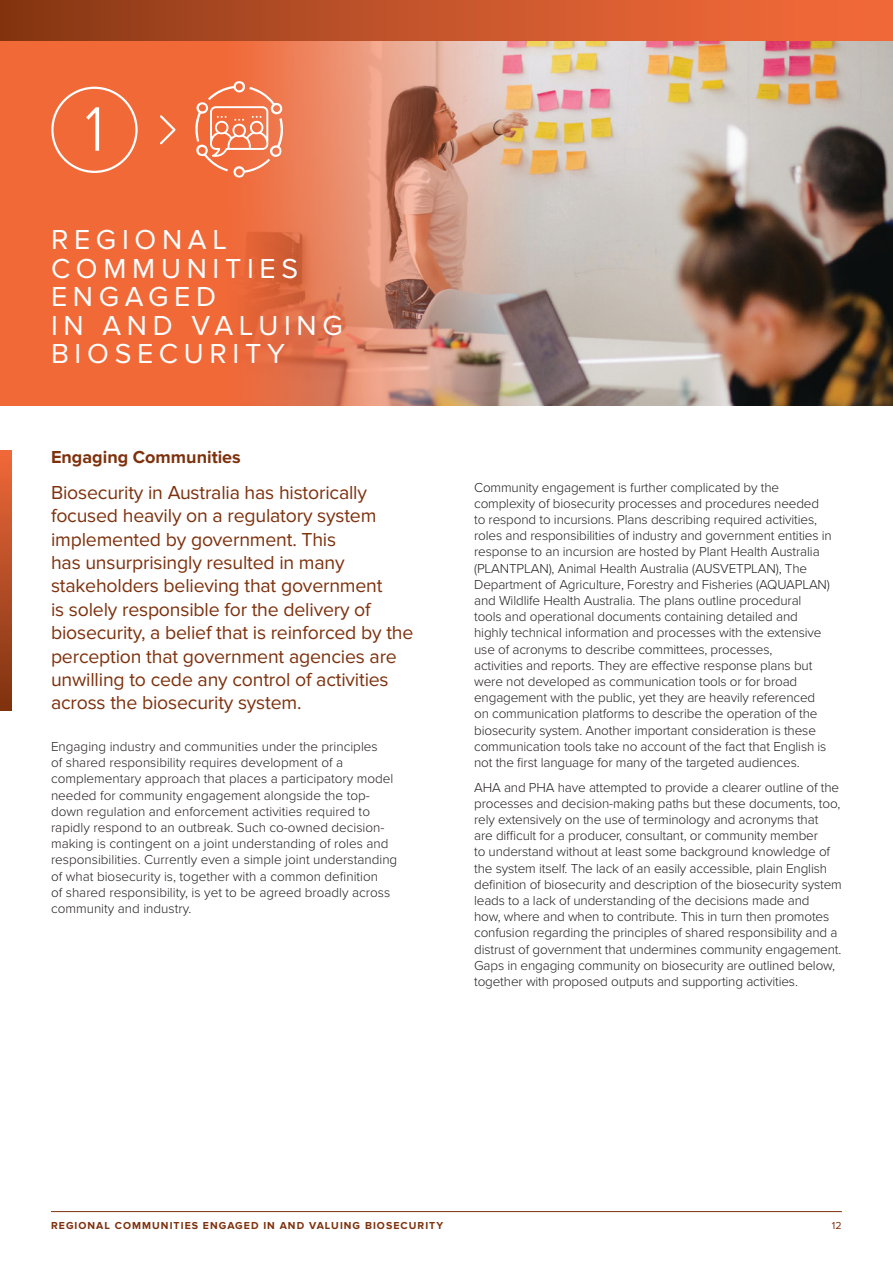
<style>
.page{position:relative;width:893px;height:1263px;background:#fff}
.page>*{position:absolute;margin:0;border:0;box-sizing:border-box;transform-origin:0 0}
.t1{font:300 65.1px "Proxima Nova";color:#fff}
.t2{font:28.5px/28.5px "Proxima Nova";letter-spacing:.2em;color:#fff}
.t3{font:19.5px/23.4px "Proxima Nova";letter-spacing:-.01em;color:#7e310d}
.t4{font:700 18px "Proxima Nova";color:#7e310d}
.t5{font:300 13.5px/16.2px "Proxima Nova";letter-spacing:-.01em;color:#231f20}
.t6{font:700 10.5px "Proxima Nova";letter-spacing:.1em;color:#7e310d}
.t7{font:10.5px "Proxima Nova";color:#7e310d}
</style>
<div class="page">
<img style="left:529px;top:40px;width:364px;height:366px">
<svg style="left:0;top:40px;width:529px;height:366px;background:#e27c57"></svg>
<hr style="left:51px;top:1211px;width:791px;height:1px;background:#7e310d">
<div style="left:0;top:0;width:893px;height:40px;background:linear-gradient(to right,#8a3916,#fc6e3d)"></div>
<div style="left:51px;top:87px;width:87px;height:86px;border:2px solid #fff;border-radius:50%"></div>
<svg style="left:158px;top:113px;width:20px;height:33px"></svg>
<svg style="left:0;top:451px;width:12px;height:259px;background:#b54d25"></svg>
<svg style="left:195px;top:81px;width:88px;height:97px;background:#f38761"></svg>
<h1 class="t1" style="left:84px;top:80px;width:22px">1</h1>
<h2 class="t2" style="left:51px;top:226px;width:293px">REGIONAL<br>COMMUNITIES<br>ENGAGED<br>IN AND VALUING<br>BIOSECURITY</h2>
<h3 class="t4" style="left:51px;top:446px;width:191px">Engaging Communities</h3>
<p class="t3" style="left:51px;top:481px;width:364px">Biosecurity in Australia has historically focused heavily on a regulatory system implemented by government. This<br>has unsurprisingly resulted in many stakeholders believing that government<br>is solely responsible for the delivery of biosecurity, a belief that is reinforced by the perception that government agencies are unwilling to cede any control of activities across the biosecurity system.</p>
<p class="t5" style="left:51px;top:738px;width:348px">Engaging industry and communities under the principles<br>of shared responsibility requires development of a complementary approach that places a participatory model needed for community engagement alongside the top&shy;down regulation and enforcement activities required to rapidly respond to an outbreak. Such co-owned decision&shy;making is contingent on a joint understanding of roles and responsibilities. Currently even a simple joint understanding of what biosecurity is, together with a common definition<br>of shared responsibility, is yet to be agreed broadly across community and industry.</p>
<p class="t5" style="left:474px;top:478px;width:359px">Community engagement is further complicated by the complexity of biosecurity processes and procedures needed to respond to incursions. Plans describing required activities, roles and responsibilities of industry and government entities in response to an incursion are hosted by Plant Health Australia (PLANTPLAN), Animal Health Australia (AUSVETPLAN), The Department of Agriculture, Forestry and Fisheries (AQUAPLAN) and Wildlife Health Australia. The plans outline procedural tools and operational documents containing detailed and highly technical information and processes with the extensive use of acronyms to describe committees, processes,<br>activities and reports. They are effective response plans but were not developed as communication tools or for broad engagement with the public, yet they are heavily referenced on communication platforms to describe the operation of the biosecurity system. Another important consideration is these communication tools take no account of the fact that English is not the first language for many of the targeted audiences.</p>
<p class="t5" style="left:474px;top:778px;width:369px">AHA and PHA have attempted to provide a clearer outline of the processes and decision-making paths but these documents, too, rely extensively on the use of terminology and acronyms that<br>are difficult for a producer, consultant, or community member<br>to understand without at least some background knowledge of the system itself. The lack of an easily accessible, plain English definition of biosecurity and description of the biosecurity system leads to a lack of understanding of the decisions made and<br>how, where and when to contribute. This in turn then promotes confusion regarding the principles of shared responsibility and a distrust of government that undermines community engagement.<br>Gaps in engaging community on biosecurity are outlined below, together with proposed outputs and supporting activities.</p>
<p class="t6" style="left:51px;top:1219px;width:394px">REGIONAL COMMUNITIES ENGAGED IN AND VALUING BIOSECURITY</p>
<p class="t7" style="left:832px;top:1219px;width:11px">12</p>
</div>
